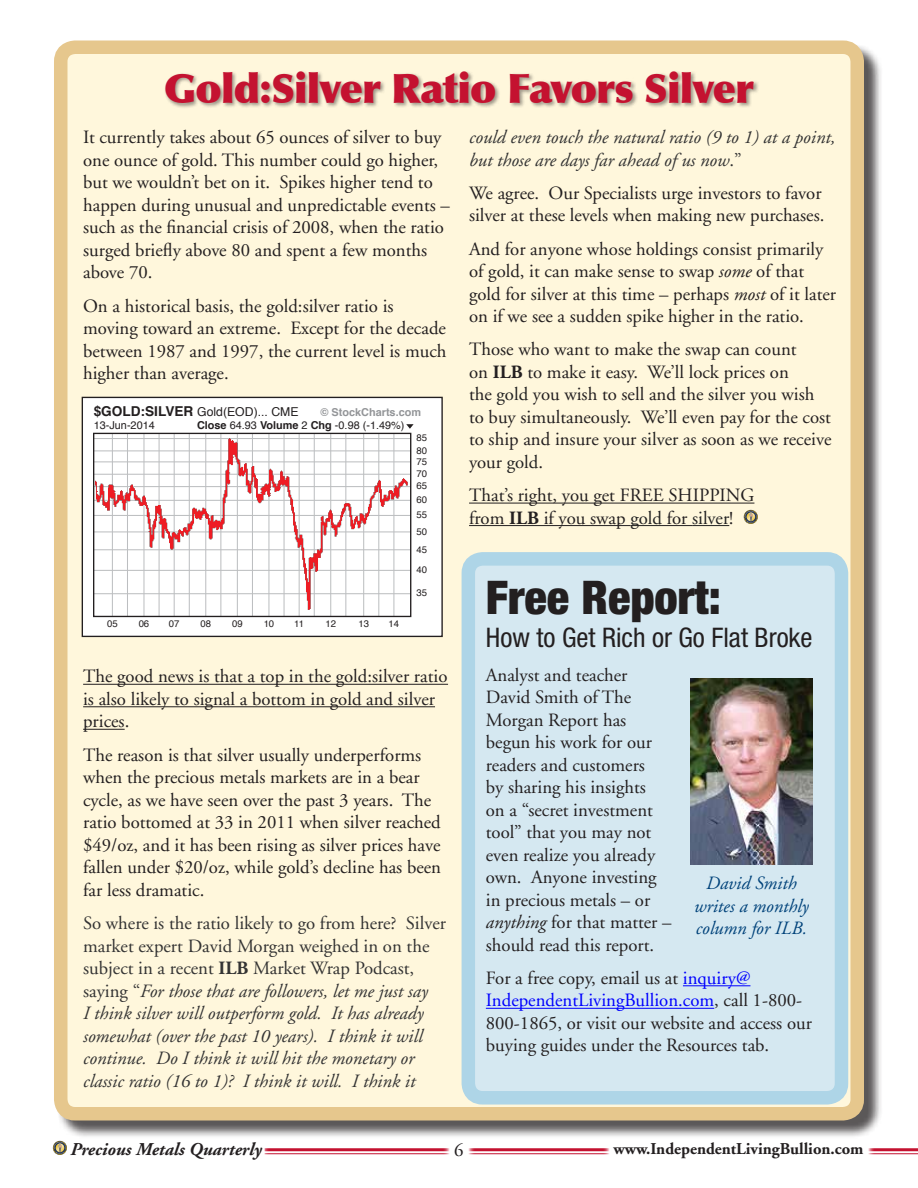
<style>
.page{position:relative;width:918px;height:1188px;background:#fff}
.page>*{position:absolute;margin:0;border:0;box-sizing:border-box;transform-origin:0 0}
.t1{font:900 condensed 46.5px "Helvetica Neue";color:#231f20}
.t2{font:900 40.5px "Optima";letter-spacing:-.02em;color:#c41230}
.t3{font:condensed 27px "Helvetica Neue";color:#231f20}
.t4{font:18.75px/22.5px "Adobe Garamond";color:#231f20}
.t5{font:italic 18.75px/22.5px "Adobe Garamond";color:#333}
.t6{font:italic 18.75px/22.5px "Adobe Garamond";color:#00427a;text-align:center}
.t7{font:italic 700 18px "Adobe Garamond";color:#231f20}
.t8{font:700 16.5px "Adobe Garamond";color:#231f20}
.t9{font:12.3px "Helvetica";color:#231f20}
.t10{font:10.95px "Helvetica";color:#231f20}
.t11{font:700 10.95px "Helvetica";color:#939598}
.t12{font:9.6px "Helvetica";color:#231f20}
.s1{font-weight:700;font-size:13.65px}
.s2{font-weight:700}
.s3{font-style:normal}
.s4{font-weight:700;font-style:normal}
.s5{font-style:italic}
.s6{color:#222}
.s7{color:#00f}
</style>
<div class="page">
<hr style="left:265px;top:1148px;width:653px;height:3px;background:#c41230">
<hr style="left:265px;top:1153px;width:653px;height:1px;background:#c41230">
<div style="left:443px;top:1136px;width:32px;height:26px;background:#fff"></div>
<div style="left:603px;top:1142px;width:271px;height:20px;background:#fff"></div>
<div style="left:70px;top:1142px;width:199px;height:28px;background:#fff"></div>
<div style="left:56px;top:43px;width:826px;height:1096px;background:#231f20;opacity:.75"></div>
<div style="left:61px;top:47px;width:796px;height:1067px;background:#fff7dc;border-radius:14px"></div>
<div style="left:54px;top:40px;width:810px;height:1080px;border:14px solid #e6c78d;border-radius:14px"></div>
<hr style="left:83px;top:684px;width:365px;height:1px;background:#231f20">
<hr style="left:83px;top:706px;width:352px;height:1px;background:#231f20">
<hr style="left:83px;top:729px;width:42px;height:1px;background:#231f20">
<hr style="left:469px;top:503px;width:285px;height:1px;background:#231f20">
<hr style="left:469px;top:525px;width:161px;height:1px;background:#231f20">
<hr style="left:630px;top:525px;width:32px;height:1px;background:#222">
<hr style="left:662px;top:525px;width:30px;height:1px;background:#231f20">
<hr style="left:692px;top:525px;width:37px;height:1px;background:#222">
<div style="left:744px;top:510px;width:13px;height:13px;border:1px solid #183058;border-radius:50%"></div>
<svg style="left:744px;top:511px;width:13px;height:12px"></svg>
<div style="left:164px;top:71px;width:596px;height:38px;background:#231f20;opacity:.45"></div>
<img style="left:84px;top:402px;width:357px;height:232px">
<div style="left:82px;top:397px;width:361px;height:240px;border:1px solid #231f20"></div>
<div style="left:468px;top:559px;width:373px;height:539px;background:#d5e8f1;border-radius:14px"></div>
<hr style="left:683px;top:985px;width:67px;height:1px;background:#00f">
<hr style="left:486px;top:1008px;width:228px;height:1px;background:#00f">
<div style="left:462px;top:552px;width:386px;height:553px;border:14px solid #aed5e7;border-radius:14px"></div>
<img style="left:690px;top:678px;width:123px;height:186px">
<div style="left:53px;top:1141px;width:13px;height:13px;border:1px solid #183058;border-radius:50%"></div>
<svg style="left:54px;top:1142px;width:12px;height:12px"></svg>
<h2 class="t2" style="left:164px;top:64px;width:591px">Gold:Silver Ratio Favors Silver</h2>
<p class="t4" style="left:83px;top:127px;width:368px">It currently takes about 65 ounces of silver to buy one ounce of gold. This number could go higher, but we wouldn’t bet on it. Spikes higher tend to happen during unusual and unpredictable events – such as the financial crisis of 2008, when the ratio surged briefly above 80 and spent a few months above 70.</p>
<p class="t4" style="left:83px;top:295px;width:365px">On a historical basis, the gold:silver ratio is moving toward an extreme. Except for the decade between 1987 and 1997, the current level is much higher than average.</p>
<p class="t9" style="left:94px;top:402px;width:207px"><span class="s1">$GOLD:SILVER</span> Gold(EOD)... CME</p>
<p class="t11" style="left:320px;top:404px;width:102px">© StockCharts.com</p>
<p class="t10" style="left:94px;top:417px;width:63px">13-Jun-2014</p>
<p class="t10" style="left:197px;top:417px;width:209px"><span class="s2">Close</span> 64.93 <span class="s2">Volume</span> 2 <span class="s2">Chg</span> -0.98 (-1.49%)</p>
<p class="t12" style="left:107px;top:616px;width:12px">05</p>
<p class="t12" style="left:139px;top:616px;width:12px">06</p>
<p class="t12" style="left:169px;top:616px;width:12px">07</p>
<p class="t12" style="left:200px;top:616px;width:12px">08</p>
<p class="t12" style="left:232px;top:616px;width:12px">09</p>
<p class="t12" style="left:264px;top:616px;width:12px">10</p>
<p class="t12" style="left:294px;top:616px;width:11px">11</p>
<p class="t12" style="left:325px;top:616px;width:12px">12</p>
<p class="t12" style="left:358px;top:616px;width:12px">13</p>
<p class="t12" style="left:389px;top:616px;width:12px">14</p>
<p class="t12" style="left:416px;top:430px;width:12px">85</p>
<p class="t12" style="left:416px;top:443px;width:12px">80</p>
<p class="t12" style="left:416px;top:454px;width:12px">75</p>
<p class="t12" style="left:416px;top:466px;width:12px">70</p>
<p class="t12" style="left:416px;top:479px;width:12px">65</p>
<p class="t12" style="left:416px;top:492px;width:12px">60</p>
<p class="t12" style="left:416px;top:507px;width:12px">55</p>
<p class="t12" style="left:416px;top:524px;width:12px">50</p>
<p class="t12" style="left:416px;top:542px;width:12px">45</p>
<p class="t12" style="left:416px;top:562px;width:12px">40</p>
<p class="t12" style="left:416px;top:586px;width:12px">35</p>
<p class="t4" style="left:83px;top:666px;width:366px">The good news is that a top in the gold:silver ratio is also likely to signal a bottom in gold and silver prices.</p>
<p class="t4" style="left:83px;top:744px;width:359px">The reason is that silver usually underperforms when the precious metals markets are in a bear cycle, as we have seen over the past 3 years. The ratio bottomed at 33 in 2011 when silver reached $49/oz, and it has been rising as silver prices have fallen under $20/oz, while gold’s decline has been far less dramatic.</p>
<p class="t5" style="left:83px;top:912px;width:364px"><span class="s3">So where is the ratio likely to go from here? Silver market expert David Morgan weighed in on the subject in a recent</span> <span class="s4">ILB</span> <span class="s3">Market Wrap Podcast, saying “</span>For those that are followers, let me just say<br>I think silver will outperform gold. It has already somewhat (over the past 10 years). I think it will continue. Do I think it will hit the monetary or classic ratio (16 to 1)? I think it will. I think it</p>
<p class="t5" style="left:469px;top:126px;width:368px">could even touch the natural ratio (9 to 1) at a point, but those are days far ahead of us now<span class="s3">.”</span></p>
<p class="t4" style="left:469px;top:182px;width:357px">We agree. Our Specialists urge investors to favor silver at these levels when making new purchases.</p>
<p class="t4" style="left:469px;top:238px;width:369px">And for anyone whose holdings consist primarily of gold, it can make sense to swap <span class="s5">some</span> of that gold for silver at this time – perhaps <span class="s5">most</span> of it later on if we see a sudden spike higher in the ratio.</p>
<p class="t4" style="left:469px;top:339px;width:364px">Those who want to make the swap can count<br>on <span class="s2">ILB</span> to make it easy. We’ll lock prices on<br>the <span class="s6">gold</span> you wish to sell and the <span class="s6">silver</span> you wish to buy simultaneously. We’ll even pay for the cost to ship and insure your <span class="s6">silver</span> as soon as we receive your <span class="s6">gold</span>.</p>
<p class="t4" style="left:469px;top:485px;width:287px">That’s right, you get FREE SHIPPING from <span class="s2">ILB</span> if you swap <span class="s6">gold</span> for <span class="s6">silver</span>!</p>
<h1 class="t1" style="left:486px;top:569px;width:237px">Free Report:</h1>
<h3 class="t3" style="left:486px;top:622px;width:328px">How to Get Rich or Go Flat Broke</h3>
<p class="t4" style="left:486px;top:664px;width:187px">Analyst and teacher<br>David Smith of The<br>Morgan Report has begun his work for our readers and customers<br>by sharing his insights<br>on a “secret investment tool” that you may not even realize you already own. Anyone investing in precious metals – or <span class="s5">anything</span> for that matter – should read this report.</p>
<p class="t4" style="left:486px;top:967px;width:328px">For a free copy, email us at <span class="s7">inquiry@ IndependentLivingBullion.com</span>, call 1-800- 800-1865, or visit our website and access our buying guides under the Resources tab.</p>
<p class="t6" style="left:694px;top:873px;width:116px">David Smith writes a monthly column for ILB.</p>
<p class="t7" style="left:70px;top:1140px;width:193px">Precious Metals Quarterly</p>
<p class="t4" style="left:454px;top:1139px;width:11px">6</p>
<p class="t8" style="left:614px;top:1140px;width:252px">www.IndependentLivingBullion.com</p>
</div>
